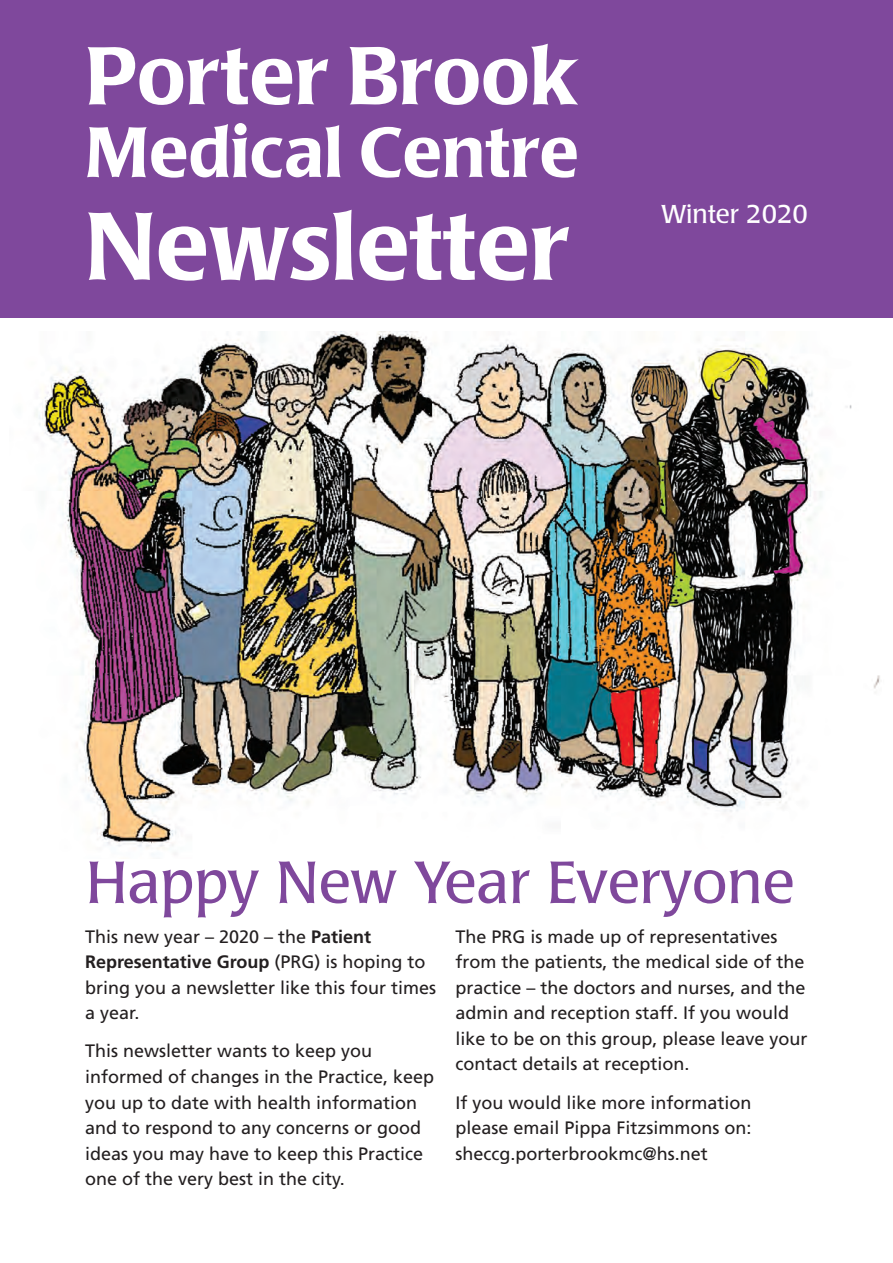
<style>
.page{position:relative;width:893px;height:1263px;background:#fff}
.page>*{position:absolute;margin:0;border:0;box-sizing:border-box;transform-origin:0 0}
.t1{font:500 94.5px "Poppl Laudatio";color:#fff}
.t2{font:500 80.55px "Poppl Laudatio";color:#fff}
.t3{font:500 69.9px "Poppl Laudatio";color:#fff}
.t4{font:58.5px "Poppl Laudatio";color:#7f489c}
.t5{font:25.5px "Poppl Laudatio";color:#fff}
.t6{font:18px/25.5px "Frutiger";color:#231f20}
.s1{font-weight:700}
</style>
<div class="page">
<div style="left:0;top:0;width:893px;height:318px;background:#7f489c"></div>
<img style="left:35px;top:332px;width:845px;height:523px">
<h2 class="t2" style="left:85px;top:44px;width:493px">Porter Brook</h2>
<h3 class="t3" style="left:85px;top:125px;width:495px">Medical Centre</h3>
<h1 class="t1" style="left:85px;top:210px;width:486px">Newsletter</h1>
<h3 class="t5" style="left:661px;top:204px;width:148px">Winter 2020</h3>
<h3 class="t4" style="left:86px;top:860px;width:710px">Happy New Year Everyone</h3>
<p class="t6" style="left:85px;top:925px;width:353px">This new year – 2020 – the <span class="s1">Patient<br>Representative Group</span> (PRG) is hoping to bring you a newsletter like this four times a year.</p>
<p class="t6" style="left:85px;top:1040px;width:351px">This newsletter wants to keep you informed of changes in the Practice, keep you up to date with health information and to respond to any concerns or good ideas you may have to keep this Practice one of the very best in the city.</p>
<p class="t6" style="left:455px;top:925px;width:354px">The PRG is made up of representatives from the patients, the medical side of the practice – the doctors and nurses, and the admin and reception staff. If you would like to be on this group, please leave your contact details at reception.</p>
<p class="t6" style="left:455px;top:1091px;width:298px;text-align:justify">If you would like more information please email Pippa Fitzsimmons on: sheccg.porterbrookmc@hs.net</p>
</div>
